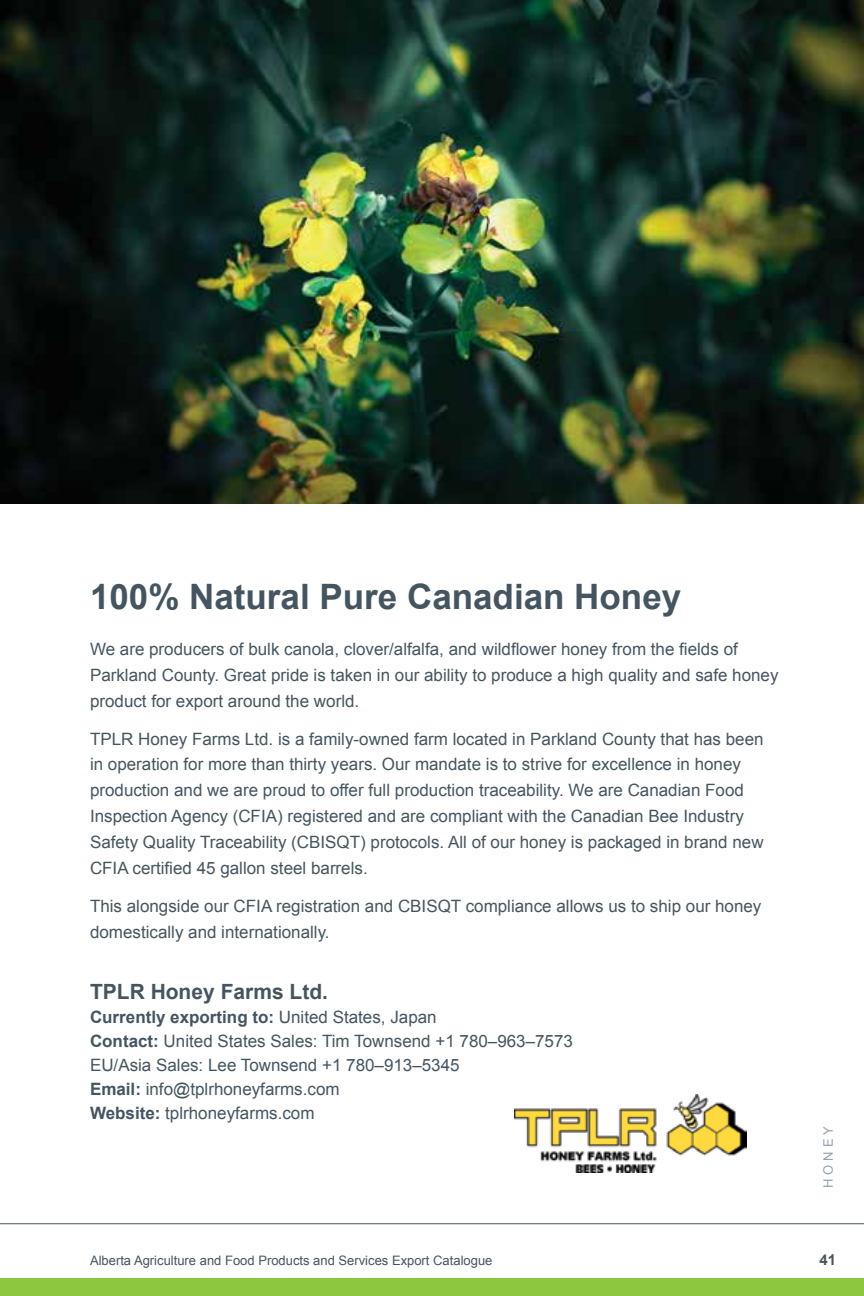
<style>
.page{position:relative;width:864px;height:1296px;background:#fff}
.page>*{position:absolute;margin:0;border:0;box-sizing:border-box;transform-origin:0 0}
.t1{font:700 35px "Arial";color:#455560}
.t2{font:700 21px "Arial";color:#455560}
.t3{font:17px/26px "Arial";color:#455560}
.t4{font:700 15px "Arial";color:#455560}
.t5{font:13px "Arial";color:#455560}
.t6{font:13px "Arial";letter-spacing:.3em;color:#95a2ac}
.s1{font-weight:700}
</style>
<div class="page">
<hr style="left:0;top:1223px;width:864px;height:1px;background:#455560">
<div style="left:0;top:1278px;width:864px;height:18px;background:#8dc63f"></div>
<img style="left:0;top:0;width:864px;height:504px">
<img style="left:515px;top:1094px;width:232px;height:78px">
<h1 class="t1" style="left:90px;top:573px;width:593px">100% Natural Pure Canadian Honey</h1>
<p class="t3" style="left:90px;top:636px;width:690px">We are producers of bulk canola, clover/alfalfa, and wildflower honey from the fields of<br>Parkland County. Great pride is taken in our ability to produce a high quality and safe honey product for export around the world.</p>
<p class="t3" style="left:90px;top:726px;width:675px">TPLR Honey Farms Ltd. is a family-owned farm located in Parkland County that has been in operation for more than thirty years. Our mandate is to strive for excellence in honey production and we are proud to offer full production traceability. We are Canadian Food Inspection Agency (CFIA) registered and are compliant with the Canadian Bee Industry Safety Quality Traceability (CBISQT) protocols. All of our honey is packaged in brand new CFIA certified 45 gallon steel barrels.</p>
<p class="t3" style="left:90px;top:894px;width:673px">This alongside our CFIA registration and CBISQT compliance allows us to ship our honey domestically and internationally.</p>
<p class="t2" style="left:90px;top:977px;width:240px">TPLR Honey Farms Ltd.</p>
<p class="t3" style="left:90px;top:1005px;width:485px;line-height:24px"><span class="s1">Currently exporting to:</span> United States, Japan<br><span class="s1">Contact:</span> United States Sales: Tim Townsend +1 780–963–7573<br>EU/Asia Sales: Lee Townsend +1 780–913–5345<br><span class="s1">Email:</span> info@tplrhoneyfarms.com<br><span class="s1">Website:</span> tplrhoneyfarms.com</p>
<p class="t6" style="left:820px;top:1188px;width:63px;rotate:-90deg">HONEY</p>
<p class="t5" style="left:90px;top:1252px;width:404px">Alberta Agriculture and Food Products and Services Export Catalogue</p>
<p class="t4" style="left:820px;top:1250px;width:18px">41</p>
</div>
